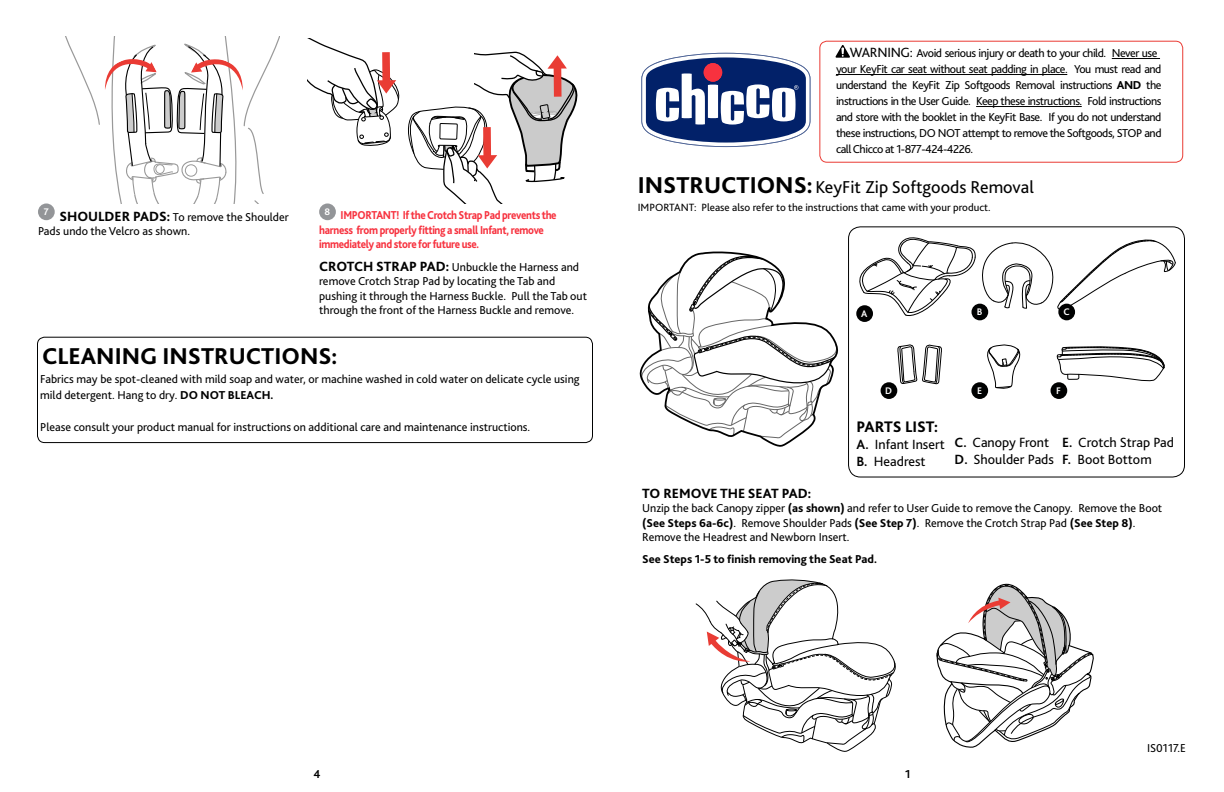
<style>
.page{position:relative;width:1224px;height:792px;background:#fff}
.page>*{position:absolute;margin:0;border:0;box-sizing:border-box;transform-origin:0 0}
.t1{font:800 24px "Bliss 2";color:#000}
.t2{font:18px "Bliss 2";color:#000}
.t3{font:800 16px "Bliss 2";color:#000}
.t4{font:14px/16.8px "Bliss 2";color:#000}
.t5{font:800 14px "Bliss 2";color:#000}
.t6{font:12px/14.4px "Bliss 2";color:#000}
.t7{font:12px/16px "Bliss 2";letter-spacing:-.04em;color:#000}
.t8{font:800 12px/14.5px "Bliss 2";letter-spacing:-.03em;color:#f7323f;scale:.89 1}
.t9{font:800 12px "Bliss 2";color:#000}
.t10{font:700 12px "Bliss 2";color:#000}
.t11{font:11px "Bliss 2";color:#000}
.t12{font:700 10px "Bliss 2";color:#fff}
.s1{font-weight:800;font-size:14px}
.s2{font-weight:800}
.s3{font-size:14px}
.s4{font-weight:800;font-size:24px}
.s5{font-weight:700}
</style>
<div class="page">
<div style="left:848px;top:226px;width:337px;height:252px;border:1px solid #000;border-radius:12px"></div>
<svg style="left:640px;top:251px;width:199px;height:188px"></svg>
<svg style="left:856px;top:237px;width:320px;height:80px"></svg>
<div style="left:856px;top:305px;width:17px;height:17px;background:#000101;border-radius:50%"></div>
<div style="left:971px;top:304px;width:17px;height:16px;background:#000101;border-radius:50%"></div>
<div style="left:1058px;top:304px;width:17px;height:16px;background:#000101;border-radius:50%"></div>
<svg style="left:1056px;top:346px;width:109px;height:36px"></svg>
<svg style="left:986px;top:344px;width:35px;height:46px"></svg>
<svg style="left:896px;top:344px;width:46px;height:45px"></svg>
<div style="left:881px;top:382px;width:16px;height:17px;background:#000101;border-radius:50%"></div>
<div style="left:971px;top:382px;width:17px;height:17px;background:#000101;border-radius:50%"></div>
<div style="left:1051px;top:382px;width:16px;height:17px;background:#000101;border-radius:50%"></div>
<hr style="left:1112px;top:58px;width:48px;height:1px;background:#000">
<hr style="left:836px;top:74px;width:231px;height:1px;background:#000">
<hr style="left:976px;top:106px;width:106px;height:1px;background:#000">
<svg style="left:836px;top:45px;width:14px;height:13px"></svg>
<div style="left:819px;top:41px;width:364px;height:122px;border:1px solid #ea3b34;border-radius:7px"></div>
<svg style="left:641px;top:53px;width:170px;height:94px"></svg>
<div style="left:704px;top:63px;width:18px;height:19px;background:#f7323f;border-radius:50%"></div>
<svg style="left:695px;top:579px;width:201px;height:173px"></svg>
<svg style="left:936px;top:583px;width:158px;height:165px"></svg>
<div style="left:38px;top:203px;width:17px;height:17px;background:#939598;border-radius:50%"></div>
<div style="left:319px;top:203px;width:17px;height:17px;background:#939598;border-radius:50%"></div>
<svg style="left:65px;top:36px;width:215px;height:168px"></svg>
<svg style="left:408px;top:51px;width:170px;height:153px"></svg>
<svg style="left:307px;top:38px;width:93px;height:108px"></svg>
<div style="left:37px;top:337px;width:556px;height:106px;border:1px solid #000101;border-radius:7px"></div>
<p class="t12" style="left:324px;top:205px;width:7px">8</p>
<p class="t12" style="left:44px;top:205px;width:6px">7</p>
<p class="t8" style="left:319px;top:208px;width:268px;text-indent:21px">IMPORTANT! If the Crotch Strap Pad prevents the harness from properly fitting a small Infant, remove immediately and store for future use.</p>
<p class="t6" style="left:319px;top:259px;width:269px"><span class="s1">CROTCH STRAP PAD:</span> Unbuckle the Harness and remove Crotch Strap Pad by locating the Tab and pushing it through the Harness Buckle. Pull the Tab out through the front of the Harness Buckle and remove.</p>
<p class="t6" style="left:38px;top:209px;width:252px;text-indent:21px"><span class="s1">SHOULDER PADS:</span> To remove the Shoulder<br>Pads undo the Velcro as shown.</p>
<h1 class="t1" style="left:42px;top:341px;width:297px">CLEANING INSTRUCTIONS:</h1>
<p class="t6" style="left:40px;top:371px;width:541px;line-height:16px">Fabrics may be spot-cleaned with mild soap and water, or machine washed in cold water on delicate cycle using mild detergent. Hang to dry. <span class="s2">DO NOT BLEACH.</span></p>
<p class="t6" style="left:40px;top:419px;width:492px">Please consult your product manual for instructions on additional care and maintenance instructions.</p>
<p class="t7" style="left:836px;top:44px;width:327px;text-indent:14px"><span class="s3">WARNING:</span> Avoid serious injury or death to your child. Never use your KeyFit car seat without seat padding in place. You must read and understand the KeyFit Zip Softgoods Removal instructions <span class="s2">AND</span> the instructions in the User Guide. Keep these instructions. Fold instructions and store with the booklet in the KeyFit Base. If you do not understand these instructions, DO NOT attempt to remove the Softgoods, STOP and call Chicco at 1-877-424-4226.</p>
<h2 class="t2" style="left:638px;top:176px;width:398px"><span class="s4">INSTRUCTIONS:</span> KeyFit Zip Softgoods Removal</h2>
<p class="t11" style="left:638px;top:201px;width:354px">IMPORTANT: Please also refer to the instructions that came with your product.</p>
<p class="t12" style="left:861px;top:307px;width:8px">A</p>
<p class="t12" style="left:977px;top:306px;width:7px">B</p>
<p class="t12" style="left:1063px;top:306px;width:8px">C</p>
<p class="t12" style="left:885px;top:384px;width:8px">D</p>
<p class="t12" style="left:977px;top:384px;width:7px">E</p>
<p class="t12" style="left:1056px;top:384px;width:6px">F</p>
<h3 class="t3" style="left:856px;top:417px;width:83px">PARTS LIST:</h3>
<p class="t4" style="left:856px;top:435px;width:90px"><span class="s5">A.</span> Infant Insert<br><span class="s5">B.</span> Headrest</p>
<p class="t4" style="left:955px;top:434px;width:101px"><span class="s5">C.</span> Canopy Front<br><span class="s5">D.</span> Shoulder Pads</p>
<p class="t4" style="left:1062px;top:434px;width:114px"><span class="s5">E.</span> Crotch Strap Pad<br><span class="s5">F.</span> Boot Bottom</p>
<p class="t5" style="left:642px;top:485px;width:170px">TO REMOVE THE SEAT PAD:</p>
<p class="t6" style="left:642px;top:501px;width:522px">Unzip the back Canopy zipper <span class="s2">(as shown)</span> and refer to User Guide to remove the Canopy. Remove the Boot <span class="s2">(See Steps 6a-6c)</span>. Remove Shoulder Pads <span class="s2">(See Step 7)</span>. Remove the Crotch Strap Pad <span class="s2">(See Step 8)</span>.<br>Remove the Headrest and Newborn Insert.</p>
<p class="t9" style="left:642px;top:551px;width:236px">See Steps 1-5 to finish removing the Seat Pad.</p>
<p class="t6" style="left:1147px;top:741px;width:40px">IS0117.E</p>
<p class="t10" style="left:314px;top:766px;width:9px">4</p>
<p class="t10" style="left:905px;top:766px;width:7px">1</p>
</div>
